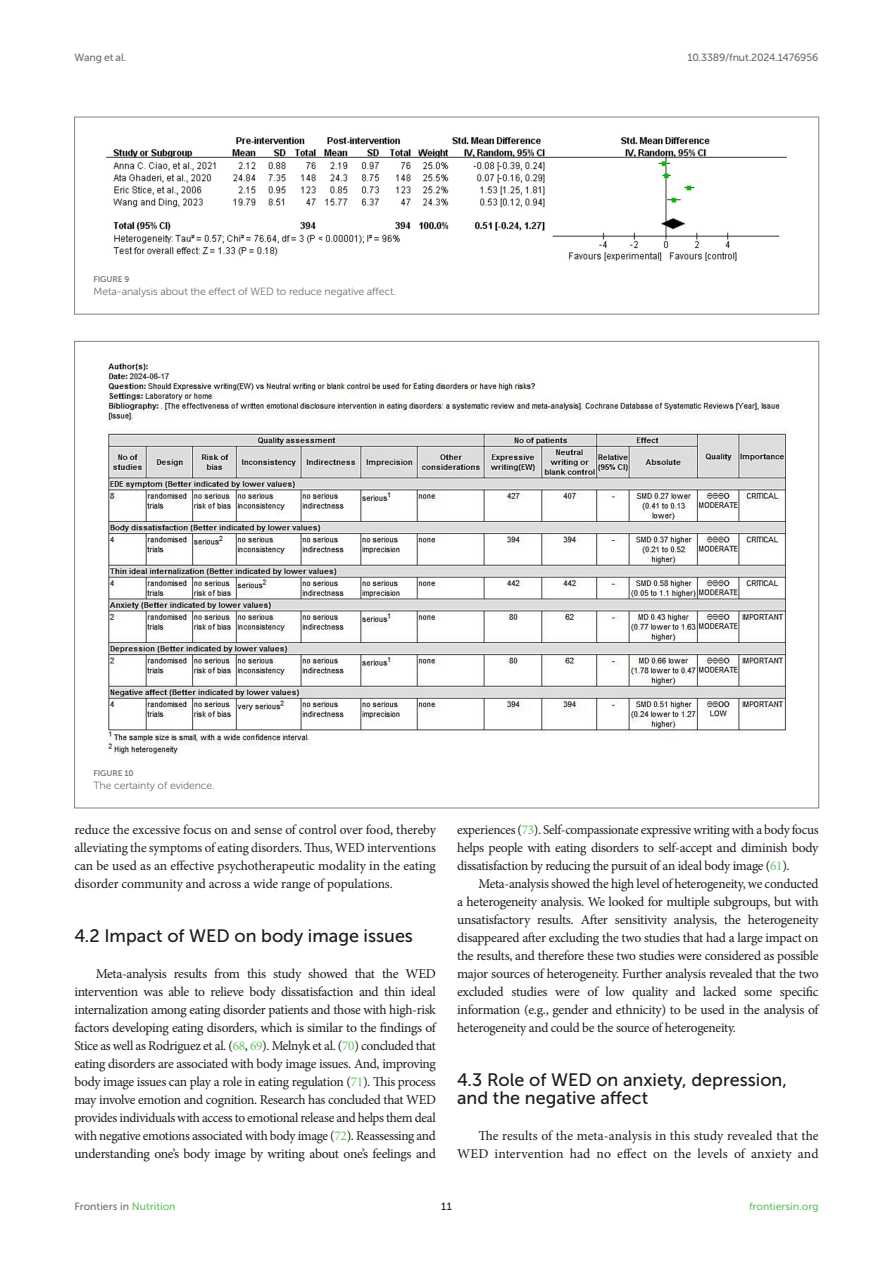
<style>
.page{position:relative;width:893px;height:1263px;background:#fff}
.page>*{position:absolute;margin:0;border:0;box-sizing:border-box;transform-origin:0 0}
.HEAD_2{font:18px/18px "Museo Sans 500";color:#1b1c1b}
.TEXT{font:13.5px/18px "Minion Pro";letter-spacing:-.015em;color:#1b1c1b;text-align:justify}
.TEXT-2{font:13.5px/18px "Minion Pro";letter-spacing:.01em;color:#1b1c1b;text-align:right}
.FIG_LEG{font:10.5px "Museo Sans 300";letter-spacing:-.01em;color:#706f70}
.t1{font:10.5px "Museo Sans 500";letter-spacing:-.015em;color:#706f70}
.t2{font:10.5px "Museo Sans 500";color:#65c161}
.t3{font:10.5px "Museo Sans 500";color:#1b1c1b}
.FIG_HD{font:8.25px "Museo Sans 700";letter-spacing:-.01em;color:#7e7f7f}
.s1{color:#65c161}
</style>
<div class="page">
<img style="left:106px;top:137px;width:681px;height:124px">
<div style="left:74px;top:117px;width:745px;height:197px;border:1px solid #808285"></div>
<img style="left:107px;top:363px;width:681px;height:392px">
<p class="t1" style="left:74px;top:51px;width:53px">Wang et al.</p>
<p class="t1" style="left:687px;top:51px;width:133px">10.3389/fnut.2024.1476956</p>
<p class="FIG_HD" style="left:94px;top:274px;width:37px">FIGURE 9</p>
<p class="FIG_LEG" style="left:94px;top:286px;width:304px">Meta-analysis about the effect of WED to reduce negative affect.</p>
<p class="FIG_HD" style="left:94px;top:768px;width:42px">FIGURE 10</p>
<p class="FIG_LEG" style="left:94px;top:780px;width:123px">The certainty of evidence.</p>
<p class="TEXT" style="left:74px;top:821px;width:363px">reduce the excessive focus on and sense of control over food, thereby alleviating the symptoms of eating disorders. Thus, WED interventions can be used as an effective psychotherapeutic modality in the eating disorder community and across a wide range of populations.</p>
<p class="HEAD_2" style="left:74px;top:927px;width:340px">4.2 Impact of WED on body image issues</p>
<p class="TEXT" style="left:74px;top:965px;width:363px;text-indent:21px">Meta-analysis results from this study showed that the WED intervention was able to relieve body dissatisfaction and thin ideal internalization among eating disorder patients and those with high-risk factors developing eating disorders, which is similar to the findings of Stice as well as Rodriguez et al. (<span class="s1">68</span>, <span class="s1">69</span>). Melnyk et al. (<span class="s1">70</span>) concluded that eating disorders are associated with body image issues. And, improving body image issues can play a role in eating regulation (<span class="s1">71</span>). This process may involve emotion and cognition. Research has concluded that WED provides individuals with access to emotional release and helps them deal with negative emotions associated with body image (<span class="s1">72</span>). Reassessing and understanding one’s body image by writing about one’s feelings and</p>
<p class="TEXT" style="left:457px;top:821px;width:363px">experiences (<span class="s1">73</span>). Self-compassionate expressive writing with a body focus helps people with eating disorders to self-accept and diminish body dissatisfaction by reducing the pursuit of an ideal body image (<span class="s1">61</span>).</p>
<p class="TEXT" style="left:457px;top:875px;width:363px;text-indent:21px">Meta-analysis showed the high level of heterogeneity, we conducted a heterogeneity analysis. We looked for multiple subgroups, but with unsatisfactory results. After sensitivity analysis, the heterogeneity disappeared after excluding the two studies that had a large impact on the results, and therefore these two studies were considered as possible major sources of heterogeneity. Further analysis revealed that the two excluded studies were of low quality and lacked some specific information (e.g., gender and ethnicity) to be used in the analysis of heterogeneity and could be the source of heterogeneity.</p>
<p class="HEAD_2" style="left:457px;top:1071px;width:331px">4.3 Role of WED on anxiety, depression, and the negative affect</p>
<p class="TEXT-2" style="left:457px;top:1127px;width:363px">The results of the meta-analysis in this study revealed that the<br>WED intervention had no effect on the levels of anxiety and</p>
<p class="t1" style="left:74px;top:1200px;width:103px">Frontiers in <span class="s1">Nutrition</span></p>
<p class="t3" style="left:441px;top:1200px;width:12px">11</p>
<p class="t2" style="left:749px;top:1200px;width:71px">frontiersin.org</p>
</div>
